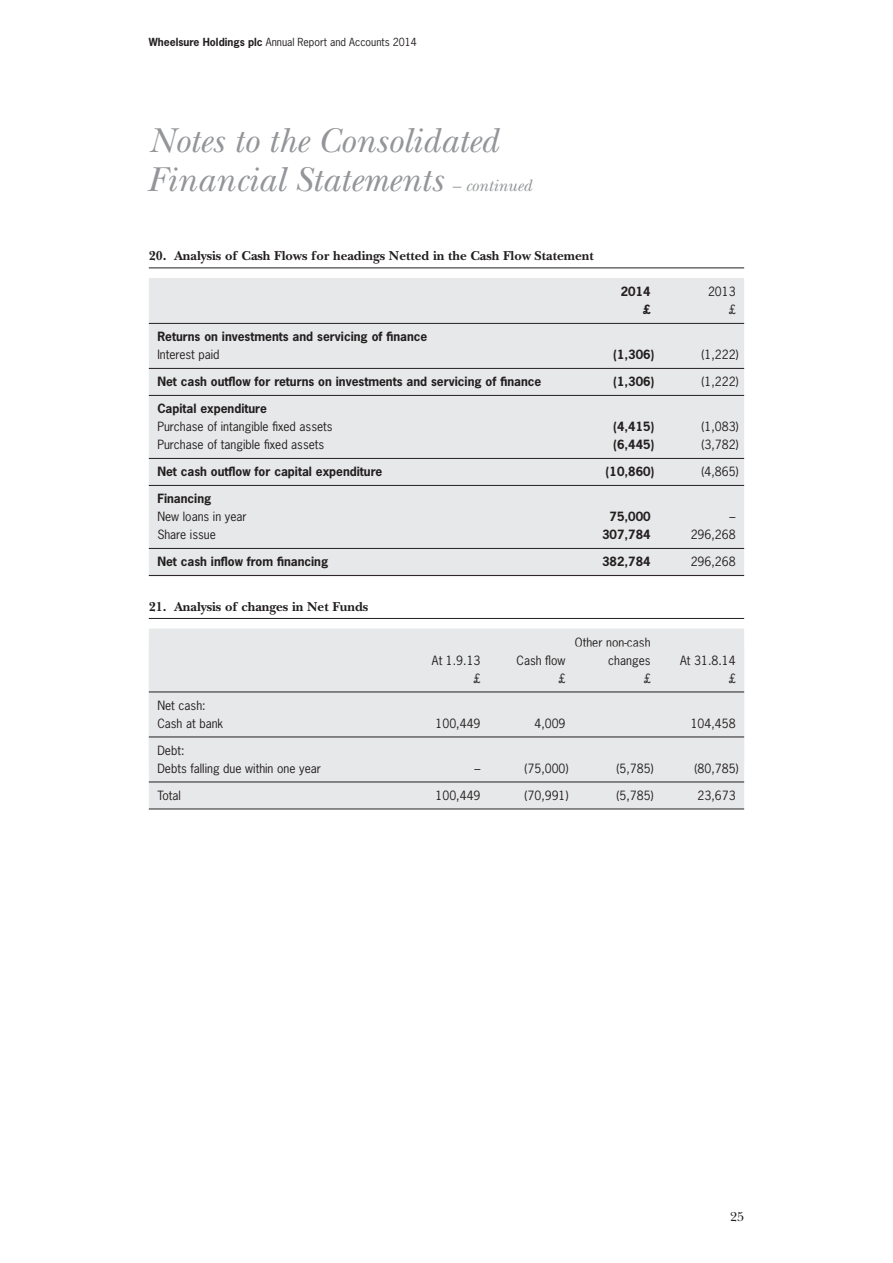
<style>
.page{position:relative;width:893px;height:1263px;background:#fff}
.page>*{position:absolute;margin:0;border:0;box-sizing:border-box;transform-origin:0 0}
.t1{font:italic 36px/39px "New Baskerville";color:#939598}
.t2{font:700 13.5px "New Baskerville";color:#231f20}
.t3{font:13.5px "New Baskerville";color:#231f20}
.t4{font:12px/18px "News Gothic Std";color:#231f20}
.t5{font:700 12px "News Gothic Std";color:#231f20}
.t6{font:10.5px "News Gothic Std";color:#231f20}
.s1{font-weight:700}
.s2{font-size:17.25px}
</style>
<div class="page">
<hr style="left:149px;top:267px;width:595px;height:1px;background:#231f20">
<div style="left:149px;top:278px;width:595px;height:298px;background:#e7e8e9"></div>
<hr style="left:149px;top:323px;width:595px;height:1px;background:#231f20">
<hr style="left:149px;top:368px;width:595px;height:1px;background:#231f20">
<hr style="left:149px;top:395px;width:595px;height:1px;background:#231f20">
<hr style="left:149px;top:458px;width:595px;height:1px;background:#231f20">
<hr style="left:149px;top:485px;width:595px;height:1px;background:#231f20">
<hr style="left:149px;top:548px;width:595px;height:1px;background:#231f20">
<hr style="left:149px;top:575px;width:595px;height:1px;background:#231f20">
<hr style="left:149px;top:618px;width:595px;height:1px;background:#231f20">
<div style="left:149px;top:629px;width:595px;height:180px;background:#e7e8e9"></div>
<hr style="left:149px;top:692px;width:595px;height:1px;background:#231f20">
<hr style="left:149px;top:737px;width:595px;height:1px;background:#231f20">
<hr style="left:149px;top:782px;width:595px;height:1px;background:#231f20">
<hr style="left:149px;top:809px;width:595px;height:1px;background:#231f20">
<p class="t6" style="left:149px;top:37px;width:270px"><span class="s1">Wheelsure Holdings plc</span> Annual Report and Accounts 2014</p>
<h1 class="t1" style="left:149px;top:120px;width:384px">Notes to the Consolidated<br>Financial Statements <span class="s2">– continued</span></h1>
<p class="t2" style="left:149px;top:247px;width:446px">20. Analysis of Cash Flows for headings Netted in the Cash Flow Statement</p>
<p class="t5" style="left:621px;top:285px;width:31px">2014</p>
<p class="t4" style="left:708px;top:283px;width:29px">2013</p>
<p class="t5" style="left:643px;top:303px;width:9px">£</p>
<p class="t4" style="left:729px;top:301px;width:8px">£</p>
<p class="t5" style="left:157px;top:330px;width:272px">Returns on investments and servicing of finance</p>
<p class="t4" style="left:157px;top:346px;width:64px">Interest paid</p>
<p class="t5" style="left:613px;top:348px;width:43px">(1,306)</p>
<p class="t4" style="left:701px;top:346px;width:39px">(1,222)</p>
<p class="t5" style="left:157px;top:375px;width:386px">Net cash outflow for returns on investments and servicing of finance</p>
<p class="t5" style="left:613px;top:375px;width:43px">(1,306)</p>
<p class="t4" style="left:701px;top:373px;width:39px">(1,222)</p>
<p class="t5" style="left:157px;top:402px;width:111px">Capital expenditure</p>
<p class="t4" style="left:157px;top:418px;width:177px">Purchase of intangible fixed assets</p>
<p class="t5" style="left:613px;top:420px;width:43px">(4,415)</p>
<p class="t4" style="left:701px;top:418px;width:39px">(1,083)</p>
<p class="t4" style="left:157px;top:436px;width:169px">Purchase of tangible fixed assets</p>
<p class="t5" style="left:613px;top:438px;width:43px">(6,445)</p>
<p class="t4" style="left:701px;top:436px;width:39px">(3,782)</p>
<p class="t5" style="left:157px;top:465px;width:226px">Net cash outflow for capital expenditure</p>
<p class="t5" style="left:606px;top:465px;width:50px">(10,860)</p>
<p class="t4" style="left:701px;top:463px;width:39px">(4,865)</p>
<p class="t5" style="left:157px;top:492px;width:56px">Financing</p>
<p class="t4" style="left:157px;top:508px;width:91px">New loans in year</p>
<p class="t5" style="left:609px;top:510px;width:43px">75,000</p>
<p class="t4" style="left:730px;top:508px;width:7px">–</p>
<p class="t4" style="left:157px;top:526px;width:60px">Share issue</p>
<p class="t5" style="left:602px;top:528px;width:50px">307,784</p>
<p class="t4" style="left:691px;top:526px;width:46px">296,268</p>
<p class="t5" style="left:157px;top:555px;width:172px">Net cash inflow from financing</p>
<p class="t5" style="left:602px;top:555px;width:50px">382,784</p>
<p class="t4" style="left:691px;top:553px;width:46px">296,268</p>
<p class="t2" style="left:149px;top:598px;width:221px">21. Analysis of changes in Net Funds</p>
<p class="t4" style="left:575px;top:633px;width:77px">Other non-cash</p>
<p class="t4" style="left:432px;top:651px;width:50px">At 1.9.13</p>
<p class="t4" style="left:517px;top:651px;width:51px">Cash flow</p>
<p class="t4" style="left:608px;top:651px;width:44px">changes</p>
<p class="t4" style="left:680px;top:651px;width:57px">At 31.8.14</p>
<p class="t4" style="left:474px;top:669px;width:8px">£</p>
<p class="t4" style="left:559px;top:669px;width:8px">£</p>
<p class="t4" style="left:644px;top:669px;width:8px">£</p>
<p class="t4" style="left:729px;top:669px;width:8px">£</p>
<p class="t4" style="left:157px;top:696px;width:67px">Net cash:<br>Cash at bank</p>
<p class="t4" style="left:436px;top:714px;width:46px">100,449</p>
<p class="t4" style="left:534px;top:714px;width:33px">4,009</p>
<p class="t4" style="left:691px;top:714px;width:46px">104,458</p>
<p class="t4" style="left:157px;top:741px;width:165px">Debt:<br>Debts falling due within one year</p>
<p class="t4" style="left:474px;top:759px;width:7px">–</p>
<p class="t4" style="left:524px;top:759px;width:46px">(75,000)</p>
<p class="t4" style="left:616px;top:759px;width:39px">(5,785)</p>
<p class="t4" style="left:694px;top:759px;width:46px">(80,785)</p>
<p class="t4" style="left:157px;top:786px;width:25px">Total</p>
<p class="t4" style="left:436px;top:786px;width:46px">100,449</p>
<p class="t4" style="left:524px;top:786px;width:46px">(70,991)</p>
<p class="t4" style="left:616px;top:786px;width:39px">(5,785)</p>
<p class="t4" style="left:698px;top:786px;width:40px">23,673</p>
<p class="t3" style="left:730px;top:1208px;width:16px">25</p>
</div>
